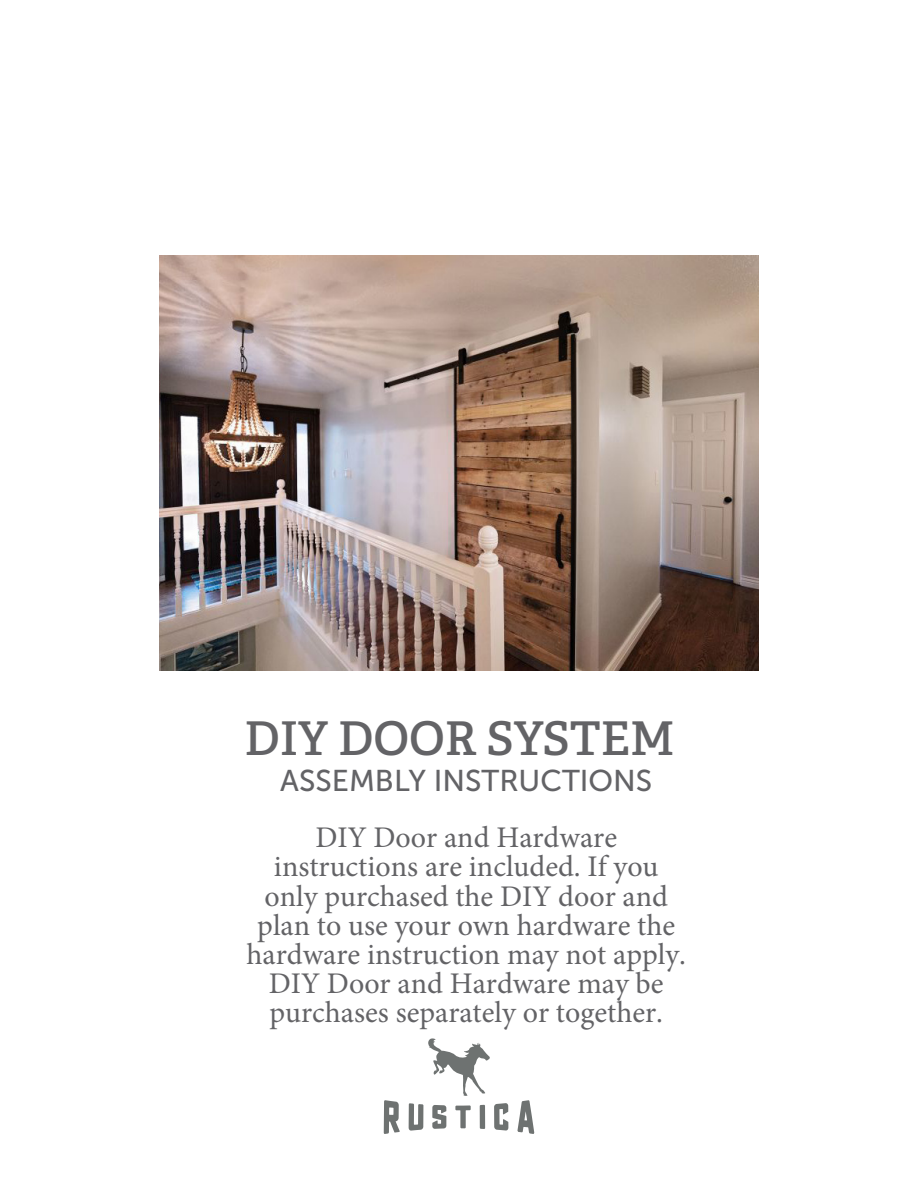
<style>
.page{position:relative;width:918px;height:1188px;background:#fff}
.page>*{position:absolute;margin:0;border:0;box-sizing:border-box;transform-origin:0 0}
.t1{font:46.5px "Adelle PE Sb";color:#636366}
.t2{font:30px/29.1px "Minion Pro";color:#636366;text-align:center}
.t3{font:30px/56.4px "Museo Sans 500";color:#636366;text-align:center}
.s1{font-family:"Minion Pro"}
</style>
<div class="page">
<svg style="left:455px;top:1105px;width:16px;height:23px"></svg>
<svg style="left:432px;top:1105px;width:14px;height:24px"></svg>
<svg style="left:409px;top:1103px;width:14px;height:28px"></svg>
<svg style="left:384px;top:1100px;width:16px;height:34px"></svg>
<svg style="left:480px;top:1105px;width:5px;height:24px"></svg>
<svg style="left:494px;top:1103px;width:14px;height:28px"></svg>
<svg style="left:517px;top:1100px;width:17px;height:34px"></svg>
<svg style="left:428px;top:1038px;width:62px;height:58px"></svg>
<img style="left:159px;top:256px;width:600px;height:414px">
<p class="t1" style="left:244px;top:704px;width:432px">DIY DOOR SYSTEM</p>
<p class="t3" style="left:280px;top:752px;width:374px">ASSEMBLY INSTRUCTIONS<br><span class="s1">DIY Door and Hardware</span></p>
<p class="t2" style="left:247px;top:852px;width:441px">instructions are included. If you only purchased the DIY door and plan to use your own hardware the hardware instruction may not apply.<br>DIY Door and Hardware may be purchases separately or together.</p>
</div>
